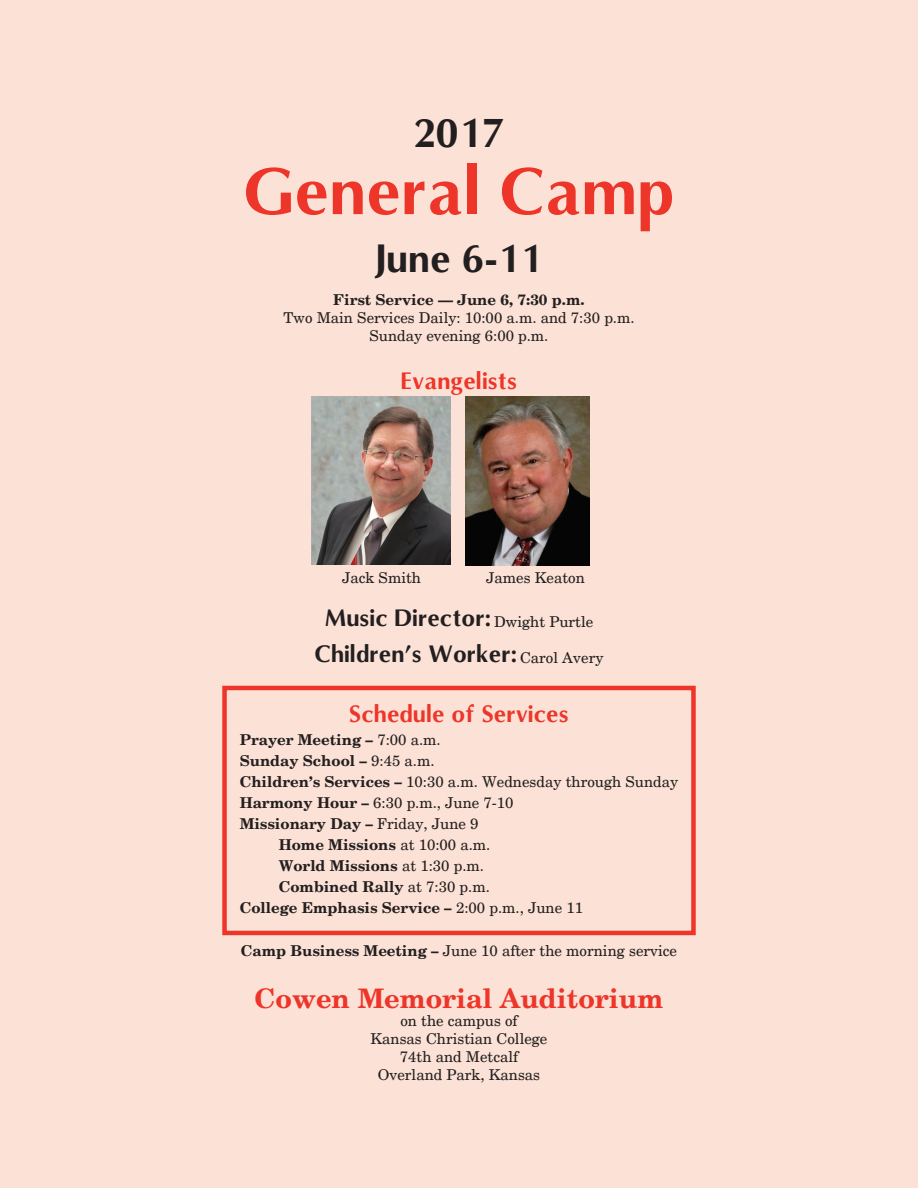
<style>
.page{position:relative;width:918px;height:1188px;background:#fce2d6}
.page>*{position:absolute;margin:0;border:0;box-sizing:border-box;transform-origin:0 0}
.t1{font:700 63px "Omni";color:#ee352a}
.t2{font:700 39px "Omni";color:#231f20}
.t3{font:700 37.5px "Omni";color:#231f20}
.t4{font:700 27px "New Century Schlbk";color:#ee352a}
.t5{font:700 22.5px "Omni";color:#231f20}
.t6{font:700 22.5px "Omni";color:#ee352a}
.t7{font:15px "New Century Schlbk";color:#231f20}
.t8{font:700 15px "New Century Schlbk";color:#231f20}
.s1{font-weight:400}
.s2{font-weight:700}
</style>
<div class="page">
<img style="left:312px;top:396px;width:139px;height:168px">
<img style="left:466px;top:396px;width:124px;height:170px">
<div style="left:222px;top:686px;width:474px;height:249px;border:4px solid #ee352a"></div>
<p class="t2" style="left:413px;top:108px;width:94px">2017</p>
<p class="t1" style="left:243px;top:151px;width:433px">General Camp</p>
<p class="t3" style="left:375px;top:235px;width:169px">June 6-11</p>
<p class="t8" style="left:333px;top:290px;width:253px">First Service — June 6, 7:30 p.m.</p>
<p class="t7" style="left:283px;top:308px;width:353px">Two Main Services Daily: 10:00 a.m. and 7:30 p.m.</p>
<p class="t7" style="left:370px;top:326px;width:180px">Sunday evening 6:00 p.m.</p>
<p class="t6" style="left:401px;top:366px;width:118px">Evangelists</p>
<p class="t7" style="left:342px;top:569px;width:80px">Jack Smith</p>
<p class="t7" style="left:486px;top:569px;width:100px">James Keaton</p>
<p class="t5" style="left:325px;top:604px;width:168px">Music Director:</p>
<p class="t7" style="left:494px;top:612px;width:101px">Dwight Purtle</p>
<p class="t5" style="left:315px;top:640px;width:204px">Children’s Worker:</p>
<p class="t7" style="left:520px;top:648px;width:85px">Carol Avery</p>
<p class="t6" style="left:349px;top:700px;width:221px">Schedule of Services</p>
<p class="t8" style="left:240px;top:730px;width:203px">Prayer Meeting – <span class="s1">7:00 a.m.</span></p>
<p class="t8" style="left:240px;top:751px;width:196px">Sunday School – <span class="s1">9:45 a.m.</span></p>
<p class="t7" style="left:240px;top:772px;width:440px"><span class="s2">Children’s Services –</span> 10:30 a.m. Wednesday through Sunday</p>
<p class="t7" style="left:240px;top:793px;width:275px"><span class="s2">Harmony Hour –</span> 6:30 p.m., June 7-10</p>
<p class="t8" style="left:240px;top:814px;width:240px">Missionary Day – <span class="s1">Friday, June 9</span></p>
<p class="t8" style="left:279px;top:835px;width:213px">Home Missions <span class="s1">at 10:00 a.m.</span></p>
<p class="t8" style="left:279px;top:856px;width:207px">World Missions <span class="s1">at 1:30 p.m.</span></p>
<p class="t8" style="left:279px;top:877px;width:213px">Combined Rally <span class="s1">at 7:30 p.m.</span></p>
<p class="t8" style="left:240px;top:898px;width:345px">College Emphasis Service – <span class="s1">2:00 p.m., June 11</span></p>
<p class="t7" style="left:241px;top:941px;width:438px"><span class="s2">Camp Business Meeting –</span> June 10 after the morning service</p>
<p class="t4" style="left:255px;top:981px;width:410px">Cowen Memorial Auditorium</p>
<p class="t7" style="left:400px;top:1011px;width:119px">on the campus of</p>
<p class="t7" style="left:371px;top:1029px;width:178px">Kansas Christian College</p>
<p class="t7" style="left:400px;top:1047px;width:120px">74th and Metcalf</p>
<p class="t7" style="left:378px;top:1065px;width:164px">Overland Park, Kansas</p>
</div>
